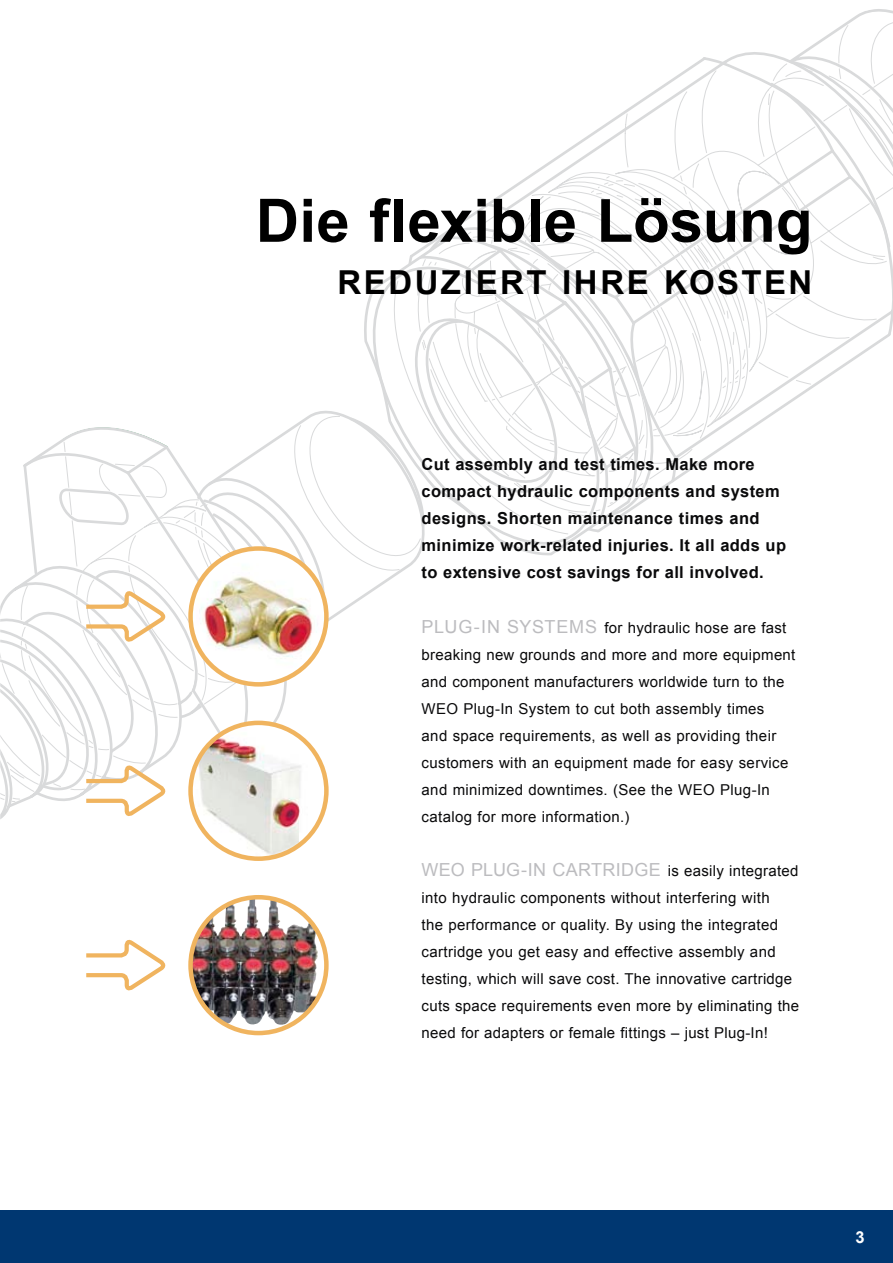
<style>
.page{position:relative;width:893px;height:1263px;background:#fff}
.page>*{position:absolute;margin:0;border:0;box-sizing:border-box;transform-origin:0 0}
.t1{font:700 60px "Arial";color:#000}
.t2{font:700 33px "Arial";letter-spacing:.08em;color:#000}
.t3{font:18px "Arial";letter-spacing:.015em;color:#bcbcbf}
.t4{font:700 16.5px/27px "Arial";letter-spacing:.02em;color:#0a0a0b}
.t5{font:700 16.5px "Arial";color:#fff}
.t6{font:15px/27px "Arial";letter-spacing:.025em;color:#0a0a0b}
.s1{font-size:18px;color:#bcbcbf}
.s2{font-size:15px;color:#0a0a0b}
</style>
<div class="page">
<div style="left:0;top:1210px;width:893px;height:53px;background:#003771"></div>
<svg style="left:0;top:567px;width:409px;height:294px"></svg>
<svg style="left:21px;top:439px;width:276px;height:317px"></svg>
<svg style="left:364px;top:265px;width:219px;height:292px"></svg>
<svg style="left:407px;top:55px;width:486px;height:479px"></svg>
<img style="left:193px;top:898px;width:126px;height:128px">
<div style="left:188px;top:895px;width:141px;height:140px;border:4px solid #f0b45f;border-radius:50%"></div>
<img style="left:191px;top:723px;width:135px;height:136px;border-radius:68px">
<div style="left:188px;top:721px;width:141px;height:140px;border:4px solid #f0b45f;border-radius:50%"></div>
<svg style="left:63px;top:421px;width:269px;height:299px"></svg>
<svg style="left:82px;top:765px;width:85px;height:54px"></svg>
<svg style="left:86px;top:940px;width:80px;height:51px"></svg>
<h1 class="t1" style="left:256px;top:181px;width:558px">Die flexible Lösung</h1>
<h2 class="t2" style="left:337px;top:261px;width:25px">Red</h2>
<h2 class="t2" style="left:415px;top:261px;width:399px">uzie rt Ihre Kosten</h2>
<p class="t4" style="left:422px;top:452px;width:366px">Cut assembly and test times. Make more compact hydraulic components and system designs. Shorten maintenance times and minimize work-related injuries. It all adds up to extensive cost savings for all involved.</p>
<p class="t6" style="left:422px;top:614px;width:375px"><span class="s1">Plug-In systems</span> for hydraulic hose are fast breaking new grounds and more and more equipment and component manufacturers worldwide turn to the WEO Plug-In System to cut both assembly times<br>and space requirements, as well as providing their customers with an equipment made for easy service and minimized downtimes. (See the WEO Plug-In catalog for more information.)</p>
<p class="t3" style="left:422px;top:857px;width:378px">WEO Plug-In Cartri dge <span class="s2">is easily integrated</span></p>
<p class="t6" style="left:422px;top:884px;width:379px">into hydraulic components without interfering with<br>the performance or quality. By using the integrated cartridge you get easy and effective assembly and testing, which will save cost. The innovative cartridge cuts space requirements even more by eliminating the need for adapters or female fittings – just Plug-In!</p>
<p class="t5" style="left:855px;top:1226px;width:11px">3</p>
</div>
